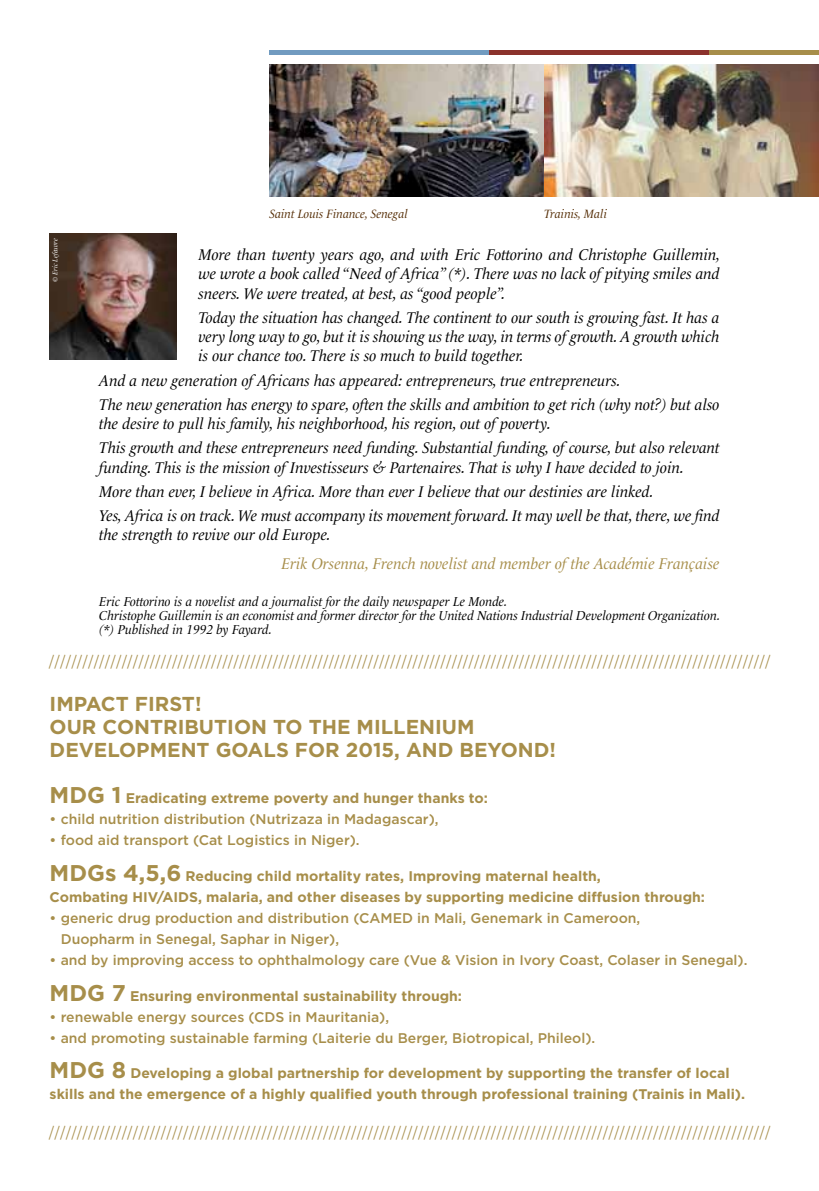
<style>
.page{position:relative;width:819px;height:1191px;background:#fff}
.page>*{position:absolute;margin:0;border:0;box-sizing:border-box;transform-origin:0 0}
.t1{font:700 20.12px/22.8px "Gotham HTF";color:#a78e4a}
.t2{font:italic 15.75px/19.2px "Le Monde Livre";color:#000}
.t3{font:15.75px "Le Monde Livre";color:#a78e4a}
.t4{font:italic 15.75px "Le Monde Livre";color:#a78e4a}
.t5{font:700 14px/21px "Gotham HTF";color:#a78e4a}
.t6{font:500 14px/21px "Gotham HTF";color:#a78e4a}
.t7{font:italic 13.12px/14px "Le Monde Livre";color:#000}
.t8{font:italic 12.25px "Le Monde Livre";color:#562f08}
.t9{font:italic 7px "Le Monde Livre";color:#fff}
.s1{font-size:22.75px}
</style>
<div class="page">
<img style="left:269px;top:64px;width:275px;height:132px">
<img style="left:544px;top:64px;width:275px;height:132px">
<div style="left:269px;top:50px;width:220px;height:5px;background:#719bc0"></div>
<div style="left:489px;top:50px;width:220px;height:5px;background:#8b322c"></div>
<div style="left:709px;top:50px;width:110px;height:5px;background:#a78e4a"></div>
<img style="left:50px;top:233px;width:126px;height:127px">
<p class="t9" style="left:51px;top:282px;width:45px;rotate:-90deg">© Eric Lefeuvre</p>
<p class="t8" style="left:269px;top:206px;width:140px">Saint Louis Finance, Senegal</p>
<p class="t8" style="left:544px;top:206px;width:64px">Trainis, Mali</p>
<p class="t2" style="left:198px;top:245px;width:523px;text-align:justify">More than twenty years ago, and with Eric Fottorino and Christophe Guillemin, we wrote a book called “Need of Africa” (*). There was no lack of pitying smiles and sneers. We were treated, at best, as “good people”.</p>
<p class="t2" style="left:198px;top:308px;width:522px;text-align:justify">Today the situation has changed. The continent to our south is growing fast. It has a very long way to go, but it is showing us the way, in terms of growth. A growth which is our chance too. There is so much to build together.</p>
<p class="t2" style="left:99px;top:368px;width:621px;line-height:24.2px">And a new generation of Africans has appeared: entrepreneurs, true entrepreneurs.<br>The new generation has energy to spare, often the skills and ambition to get rich (why not?) but also</p>
<p class="t2" style="left:99px;top:411px;width:622px;line-height:24.2px">the desire to pull his family, his neighborhood, his region, out of poverty.<br>This growth and these entrepreneurs need funding. Substantial funding, of course, but also relevant</p>
<p class="t2" style="left:99px;top:455px;width:621px;line-height:24.2px">funding. This is the mission of Investisseurs &amp; Partenaires. That is why I have decided to join.<br>More than ever, I believe in Africa. More than ever I believe that our destinies are linked.<br>Yes, Africa is on track. We must accompany its movement forward. It may well be that, there, we find</p>
<p class="t2" style="left:99px;top:525px;width:233px">the strength to revive our old Europe.</p>
<p class="t4" style="left:281px;top:555px;width:439px">Erik Orsenna, French novelist and member of the Académie Française</p>
<p class="t7" style="left:99px;top:594px;width:622px">Eric Fottorino is a novelist and a journalist for the daily newspaper Le Monde.<br>Christophe Guillemin is an economist and former director for the United Nations Industrial Development Organization. (*) Published in 1992 by Fayard.</p>
<p class="t3" style="left:50px;top:652px;width:721px">/////////////////////////////////////////////////////////////////////////////////////////////////////////////////////////////////</p>
<p class="t1" style="left:50px;top:692px;width:508px">IMPACT FIRST!<br>OUR CONTRIBUTION TO THE MILLENIUM<br>DEVELOPMENT GOALS FOR 2015, AND BEYOND!</p>
<p class="t5" style="left:50px;top:787px;width:440px"><span class="s1">MDG 1</span> Eradicating extreme poverty and hunger thanks to:</p>
<p class="t6" style="left:50px;top:808px;width:390px">• child nutrition distribution (Nutrizaza in Madagascar),</p>
<p class="t6" style="left:50px;top:829px;width:311px">• food aid transport (Cat Logistics in Niger).</p>
<p class="t5" style="left:50px;top:864px;width:656px"><span class="s1">MDGs 4,5,6</span> Reducing child mortality rates, Improving maternal health,<br>Combating HIV/AIDS, malaria, and other diseases by supporting medicine diffusion through:</p>
<p class="t6" style="left:61px;top:907px;width:581px;text-indent:-11px">• generic drug production and distribution (CAMED in Mali, Genemark in Cameroon,<br>Duopharm in Senegal, Saphar in Niger),</p>
<p class="t6" style="left:50px;top:949px;width:699px">• and by improving access to ophthalmology care (Vue &amp; Vision in Ivory Coast, Colaser in Senegal).</p>
<p class="t5" style="left:50px;top:984px;width:414px"><span class="s1">MDG 7</span> Ensuring environmental sustainability through:</p>
<p class="t6" style="left:50px;top:1005px;width:341px">• renewable energy sources (CDS in Mauritania),</p>
<p class="t6" style="left:50px;top:1026px;width:547px">• and promoting sustainable farming (Laiterie du Berger, Biotropical, Phileol).</p>
<p class="t5" style="left:50px;top:1062px;width:697px"><span class="s1">MDG 8</span> Developing a global partnership for development by supporting the transfer of local skills and the emergence of a highly qualified youth through professional training (Trainis in Mali).</p>
<p class="t3" style="left:50px;top:1123px;width:721px">/////////////////////////////////////////////////////////////////////////////////////////////////////////////////////////////////</p>
</div>
